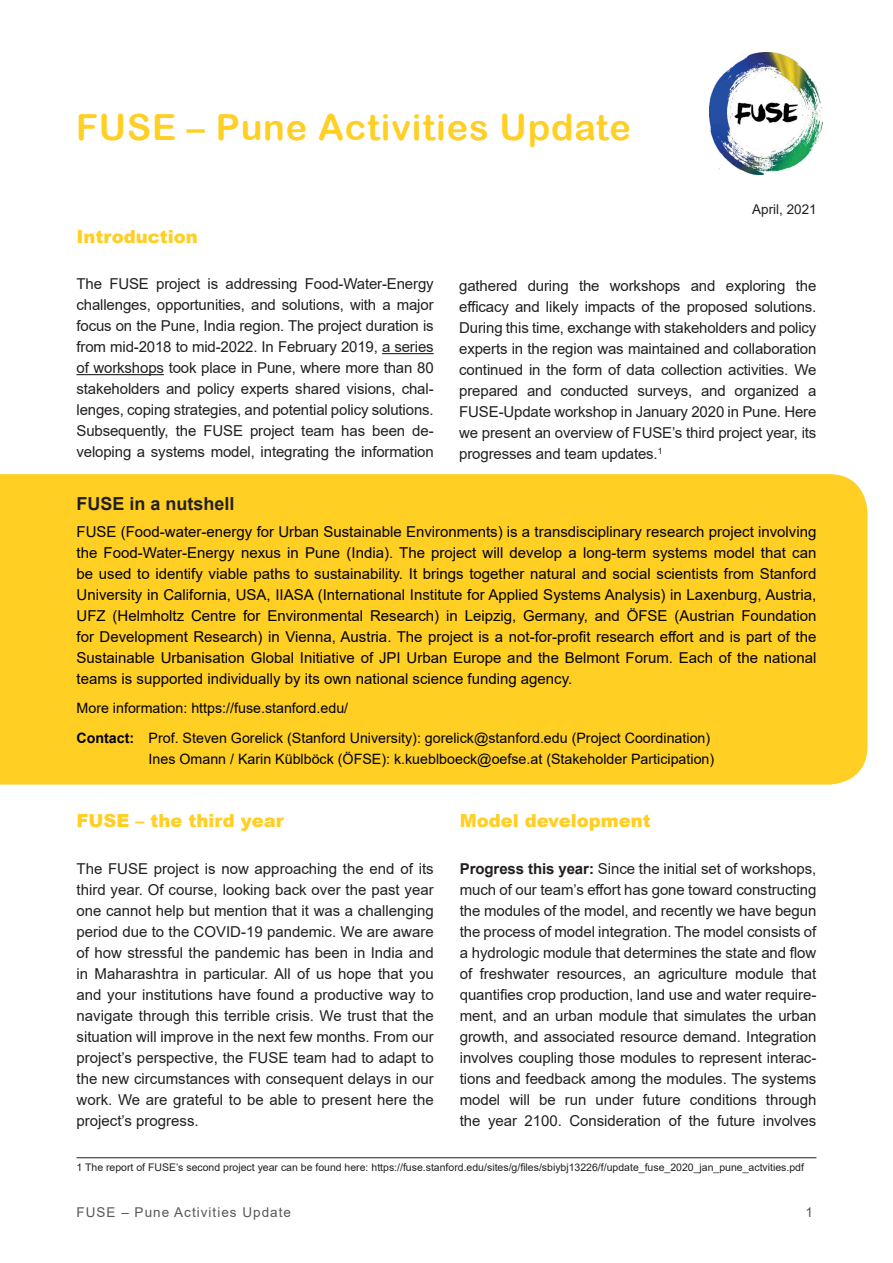
<style>
.page{position:relative;width:893px;height:1263px;background:#fff}
.page>*{position:absolute;margin:0;border:0;box-sizing:border-box;transform-origin:0 0}
.t1{font:36px "Arial Rounded MT Bold";letter-spacing:.025em;color:#ffcf23}
.t2{font:900 18px "Arial";color:#ffcf23}
.t3{font:700 18px "Arial";color:#231f20}
.t4{font:15px/21px "Arial";letter-spacing:-.01em;color:#231f20;text-align:justify}
.t5{font:15px/21px "Arial";color:#000;text-align:justify}
.t6{font:14.25px/29.5px "Arial";color:#000}
.t7{font:13.5px "Arial";letter-spacing:.075em;color:#57585a}
.t8{font:13.5px "Arial";color:#231f20}
.t9{font:10.5px "Arial";color:#231f20}
.s1{font-weight:700}
</style>
<div class="page">
<div style="left:0;top:474px;width:867px;height:310px;background:#ffcf23"></div>
<img style="left:709px;top:53px;width:114px;height:121px">
<hr style="left:382px;top:353px;width:52px;height:1px;background:#231f20">
<hr style="left:77px;top:374px;width:87px;height:1px;background:#231f20">
<hr style="left:77px;top:1157px;width:739px;height:1px;background:#231f20">
<h1 class="t1" style="left:76px;top:106px;width:556px">FUSE – Pune Activities Update</h1>
<p class="t8" style="left:752px;top:200px;width:66px">April, 2021</p>
<p class="t2" style="left:77px;top:223px;width:123px">Introduction</p>
<p class="t4" style="left:77px;top:273px;width:359px">The FUSE project is addressing Food-Water-Energy challenges, opportunities, and solutions, with a major focus on the Pune, India region. The project duration is from mid-2018 to mid-2022. In February 2019, a series of workshops took place in Pune, where more than 80 stakeholders and policy experts shared visions, chal&shy;lenges, coping strategies, and potential policy solutions.<br>Subsequently, the FUSE project team has been de&shy;veloping a systems model, integrating the information</p>
<p class="t4" style="left:459px;top:275px;width:359px">gathered during the workshops and exploring the efficacy and likely impacts of the proposed solutions.<br>During this time, exchange with stakeholders and policy experts in the region was maintained and collaboration continued in the form of data collection activities. We prepared and conducted surveys, and organized a FUSE-Update workshop in January 2020 in Pune. Here we present an overview of FUSE’s third project year, its progresses and team updates.<sup>1</sup></p>
<p class="t3" style="left:77px;top:491px;width:160px">FUSE in a nutshell</p>
<p class="t5" style="left:77px;top:521px;width:741px">FUSE (Food-water-energy for Urban Sustainable Environments) is a transdisciplinary research project involving the Food-Water-Energy nexus in Pune (India). The project will develop a long-term systems model that can be used to identify viable paths to sustainability. It brings together natural and social scientists from Stanford University in California, USA, IIASA (International Institute for Applied Systems Analysis) in Laxenburg, Austria, UFZ (Helmholtz Centre for Environmental Research) in Leipzig, Germany, and ÖFSE (Austrian Foundation for Development Research) in Vienna, Austria. The project is a not-for-profit research effort and is part of the Sustainable Urbanisation Global Initiative of JPI Urban Europe and the Belmont Forum. Each of the national teams is supported individually by its own national science funding agency.</p>
<p class="t6" style="left:77px;top:694px;width:635px">More information: https://fuse.stanford.edu/<br><span class="s1">Contact:</span> Prof. Steven Gorelick (Stanford University): gorelick@stanford.edu (Project Coordination)</p>
<p class="t6" style="left:149px;top:744px;width:567px">Ines Omann / Karin Küblböck (ÖFSE): k.kueblboeck@oefse.at (Stakeholder Participation)</p>
<p class="t2" style="left:77px;top:808px;width:209px">FUSE – the third year</p>
<p class="t4" style="left:77px;top:858px;width:359px">The FUSE project is now approaching the end of its third year. Of course, looking back over the past year one cannot help but mention that it was a challenging period due to the COVID-19 pandemic. We are aware of how stressful the pandemic has been in India and in Maharashtra in particular. All of us hope that you and your institutions have found a productive way to navigate through this terrible crisis. We trust that the situation will improve in the next few months. From our project’s perspective, the FUSE team had to adapt to the new circumstances with consequent delays in our work. We are grateful to be able to present here the project’s progress.</p>
<p class="t2" style="left:460px;top:808px;width:193px">Model development</p>
<p class="t4" style="left:460px;top:858px;width:358px"><span class="s1">Progress this year:</span> Since the initial set of workshops, much of our team’s effort has gone toward constructing the modules of the model, and recently we have begun the process of model integration. The model consists of a hydrologic module that determines the state and flow of freshwater resources, an agriculture module that quantifies crop production, land use and water require&shy;ment, and an urban module that simulates the urban growth, and associated resource demand. Integration involves coupling those modules to represent interac&shy;tions and feedback among the modules. The systems model will be run under future conditions through the year 2100. Consideration of the future involves</p>
<p class="t9" style="left:77px;top:1160px;width:729px">1 The report of FUSE’s second project year can be found here: https://fuse.stanford.edu/sites/g/files/sbiybj13226/f/update_fuse_2020_jan_pune_actvities.pdf</p>
<p class="t7" style="left:77px;top:1202px;width:216px">FUSE – Pune Activities Update</p>
<p class="t7" style="left:806px;top:1202px;width:9px">1</p>
</div>
